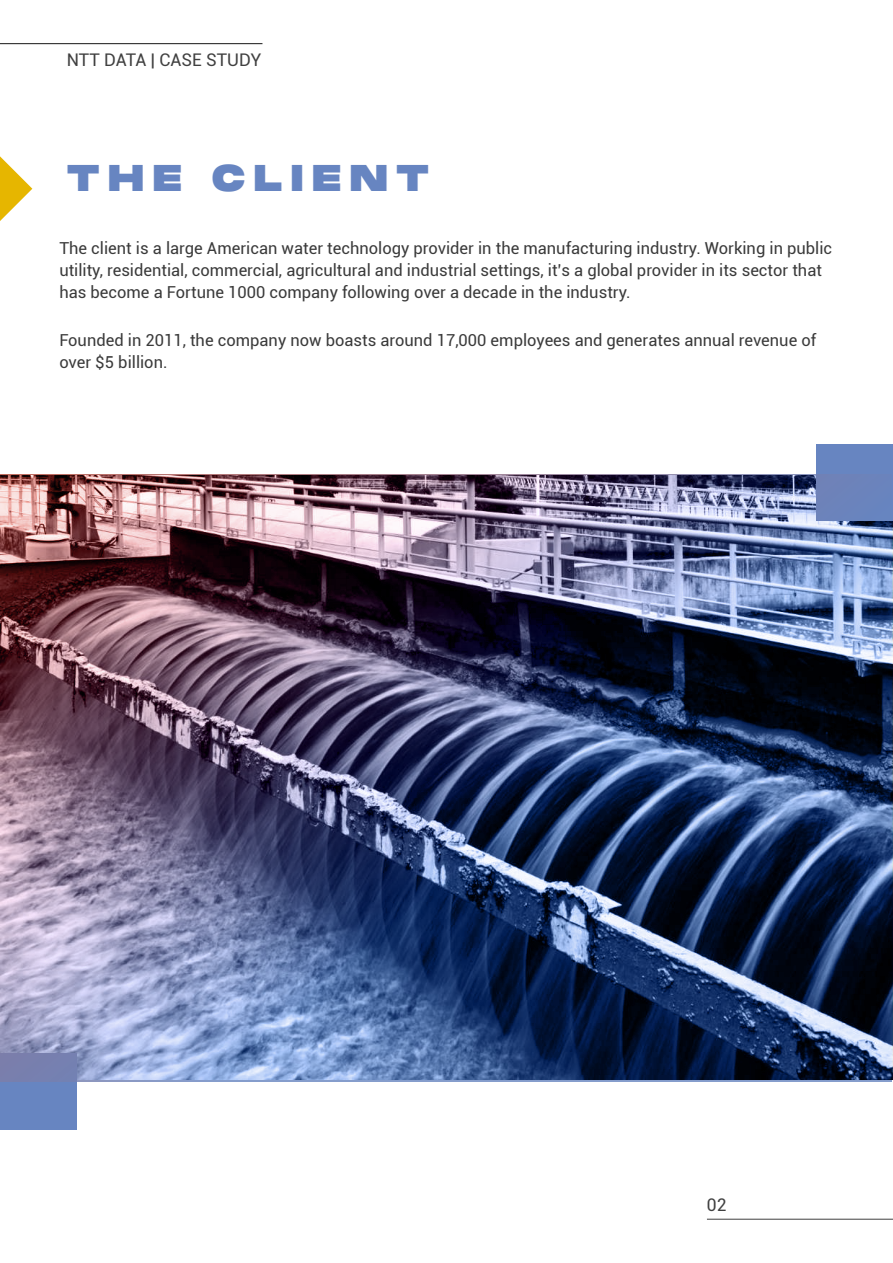
<style>
.page{position:relative;width:893px;height:1263px;background:#fff}
.page>*{position:absolute;margin:0;border:0;box-sizing:border-box;transform-origin:0 0}
.t1{font:800 36px "Monument Extended";letter-spacing:.195em;color:#6785c1}
.t2{font:17.4px "Roboto";color:#404040}
.t3{font:16.5px/21.8px "Roboto";color:#3a3a3a}
</style>
<div class="page">
<svg style="left:0;top:156px;width:32px;height:65px"></svg>
<hr style="left:707px;top:1219px;width:186px;height:1px;background:#404040">
<div style="left:0;top:1053px;width:77px;height:76px;background:#6785c1"></div>
<div style="left:816px;top:444px;width:77px;height:77px;background:#6785c1"></div>
<hr style="left:0;top:43px;width:262px;height:1px;background:#161616">
<img style="left:0;top:475px;width:892px;height:606px">
<p class="t2" style="left:67px;top:48px;width:196px">NTT DATA | CASE STUDY</p>
<h1 class="t1" style="left:66px;top:153px;width:365px">THE CLIENT</h1>
<p class="t3" style="left:59px;top:237px;width:774px">The client is a large American water technology provider in the manufacturing industry. Working in public utility, residential, commercial, agricultural and industrial settings, it’s a global provider in its sector that has become a Fortune 1000 company following over a decade in the industry.</p>
<p class="t3" style="left:59px;top:329px;width:758px">Founded in 2011, the company now boasts around 17,000 employees and generates annual revenue of over $5 billion.</p>
<p class="t2" style="left:707px;top:1193px;width:21px">02</p>
</div>
